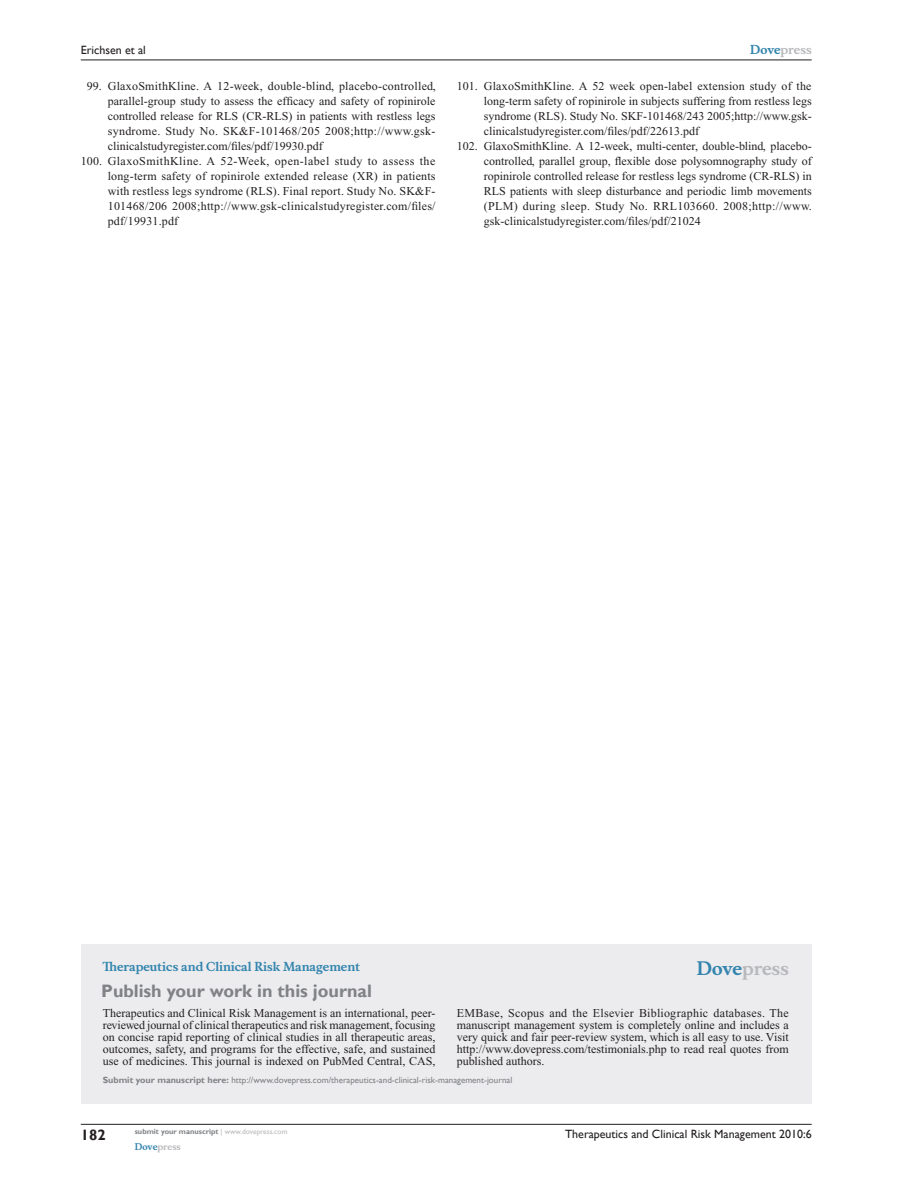
<style>
.page{position:relative;width:918px;height:1188px;background:#fff}
.page>*{position:absolute;margin:0;border:0;box-sizing:border-box;transform-origin:0 0}
.t1{font:700 18px "Gill Sans";color:#808285}
.t2{font:700 18px "Musee";color:#b8b9bc}
.t3{font:700 15px "Gill Sans";color:#231f20}
.t4{font:12px/12px "Times New Roman";color:#231f20;text-align:justify}
.t5{font:12px "Times New Roman";letter-spacing:.02em;color:#231f20}
.t6{font:12px "Times New Roman";letter-spacing:.025em;color:#231f20}
.t7{font:12px "Gill Sans";color:#231f20}
.t8{font:12px "Times New Roman";letter-spacing:.035em;color:#231f20}
.t9{font:700 12px "Musee";color:#3485ae}
.t10{font:700 12px "Musee";color:#b8b9bc}
.t11{font:9px "Gill Sans";color:#808285}
.t12{font:700 9px "Musee";color:#b8b9bc}
.t13{font:700 7.5px "Gill Sans";color:#808285}
.s1{color:#3485ae}
.s2{font-weight:700}
.s3{font-weight:400;color:#b8b9bc}
</style>
<div class="page">
<div style="left:81px;top:944px;width:731px;height:159px;background:#ececee"></div>
<hr style="left:81px;top:1124px;width:731px;height:1px;background:#231f20">
<hr style="left:81px;top:60px;width:731px;height:1px;background:#231f20">
<p class="t7" style="left:81px;top:43px;width:67px">Erichsen et al</p>
<p class="t10" style="left:750px;top:43px;width:63px"><span class="s1">Dove</span>press</p>
<p class="t5" style="left:87px;top:80px;width:351px">99. GlaxoSmithKline. A 12-week, double-blind, placebo-controlled,</p>
<p class="t4" style="left:108px;top:95px;width:329px">parallel-group study to assess the efficacy and safety of ropinirole</p>
<p class="t4" style="left:108px;top:110px;width:329px">controlled release for RLS (CR-RLS) in patients with restless legs</p>
<p class="t6" style="left:108px;top:125px;width:329px">syndrome. Study No. SK&amp;F-101468/205 2008;http://www.gsk-</p>
<p class="t4" style="left:108px;top:140px;width:217px">clinicalstudyregister.com/files/pdf/19930.pdf</p>
<p class="t8" style="left:81px;top:155px;width:356px">100. GlaxoSmithKline. A 52-Week, open-label study to assess the</p>
<p class="t4" style="left:108px;top:170px;width:329px">long-term safety of ropinirole extended release (XR) in patients</p>
<p class="t4" style="left:108px;top:185px;width:329px">with restless legs syndrome (RLS). Final report. Study No. SK&amp;F-</p>
<p class="t5" style="left:108px;top:200px;width:329px">101468/206 2008;http://www.gsk-clinicalstudyregister.com/files/</p>
<p class="t4" style="left:108px;top:215px;width:72px">pdf/19931.pdf</p>
<p class="t4" style="left:457px;top:80px;width:356px">101. GlaxoSmithKline. A 52 week open-label extension study of the</p>
<p class="t4" style="left:484px;top:95px;width:329px">long-term safety of ropinirole in subjects suffering from restless legs</p>
<p class="t4" style="left:484px;top:110px;width:329px">syndrome (RLS). Study No. SKF-101468/243 2005;http://www.gsk-</p>
<p class="t4" style="left:484px;top:125px;width:217px">clinicalstudyregister.com/files/pdf/22613.pdf</p>
<p class="t4" style="left:457px;top:140px;width:356px">102. GlaxoSmithKline. A 12-week, multi-center, double-blind, placebo-</p>
<p class="t4" style="left:484px;top:155px;width:329px">controlled, parallel group, flexible dose polysomnography study of</p>
<p class="t4" style="left:484px;top:170px;width:329px">ropinirole controlled release for restless legs syndrome (CR-RLS) in</p>
<p class="t4" style="left:484px;top:185px;width:329px">RLS patients with sleep disturbance and periodic limb movements</p>
<p class="t6" style="left:484px;top:200px;width:330px">(PLM) during sleep. Study No. RRL103660. 2008;http://www.</p>
<p class="t4" style="left:484px;top:215px;width:218px">gsk-clinicalstudyregister.com/files/pdf/21024</p>
<p class="t9" style="left:103px;top:959px;width:259px">Therapeutics and Clinical Risk Management</p>
<h1 class="t1" style="left:101px;top:980px;width:272px">Publish your work in this journal</h1>
<h1 class="t2" style="left:697px;top:958px;width:94px"><span class="s1">Dove</span>press</h1>
<p class="t4" style="left:103px;top:1007px;width:334px">Therapeutics and Clinical Risk Management is an international, peer&shy;reviewed journal of clinical therapeutics and risk management, focusing on concise rapid reporting of clinical studies in all therapeutic areas, outcomes, safety, and programs for the effective, safe, and sustained use of medicines. This journal is indexed on PubMed Central, CAS,</p>
<p class="t4" style="left:457px;top:1007px;width:333px">EMBase, Scopus and the Elsevier Bibliographic databases. The manuscript management system is completely online and includes a very quick and fair peer-review system, which is all easy to use. Visit http://www.dovepress.com/testimonials.php to read real quotes from published authors.</p>
<p class="t11" style="left:103px;top:1075px;width:411px"><span class="s2">Submit your manuscript here:</span> http://www.dovepress.com/therapeutics-and-clinical-risk-management-journal</p>
<p class="t3" style="left:81px;top:1126px;width:26px">182</p>
<p class="t13" style="left:135px;top:1127px;width:154px">submit your manuscript <span class="s3">| www.dovepress.com</span></p>
<p class="t12" style="left:135px;top:1141px;width:48px"><span class="s1">Dove</span>press</p>
<p class="t7" style="left:565px;top:1127px;width:248px">Therapeutics and Clinical Risk Management 2010:6</p>
</div>
